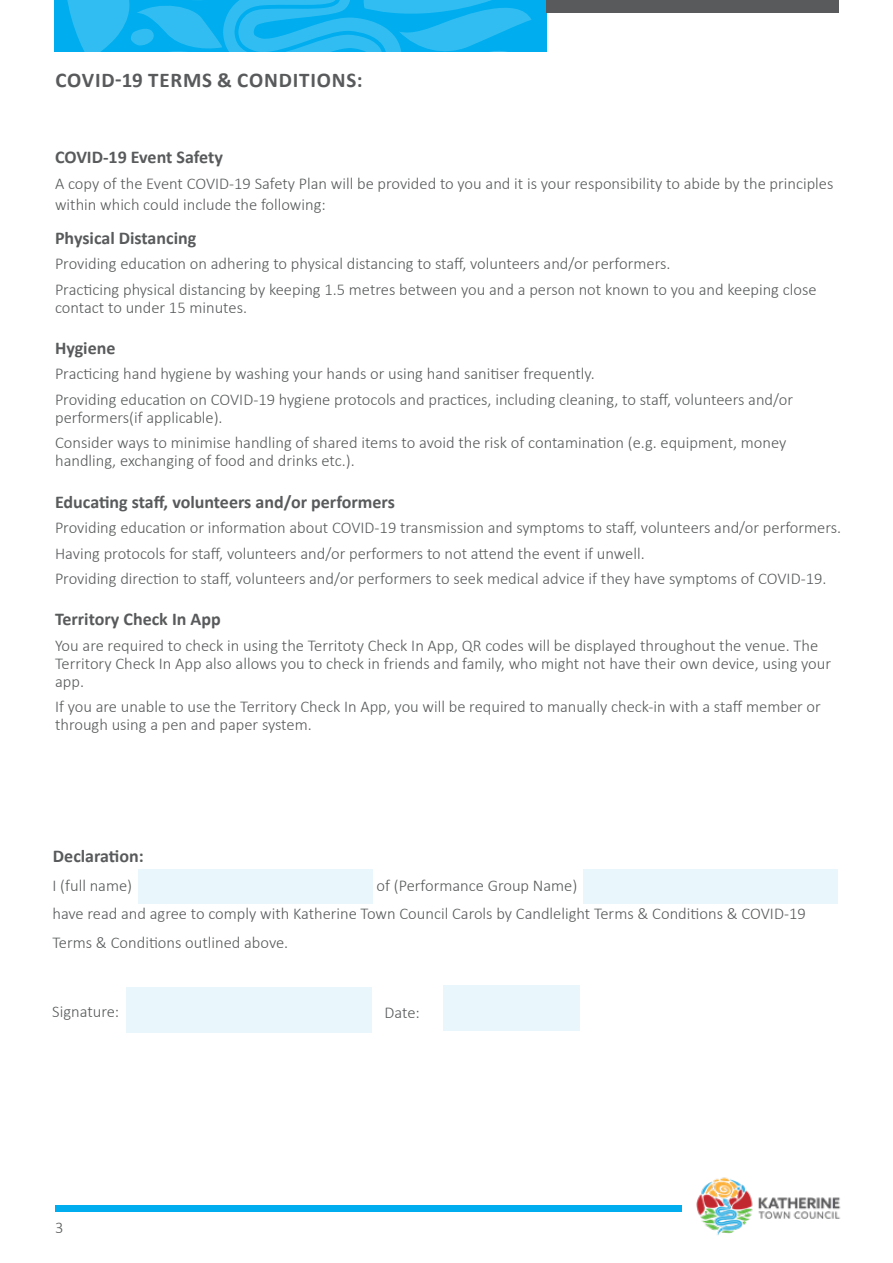
<style>
.page{position:relative;width:893px;height:1263px;background:#fff}
.page>*{position:absolute;margin:0;border:0;box-sizing:border-box;transform-origin:0 0}
.t1{font:700 21px "Calibri";letter-spacing:.04em;color:#585a5b}
.t2{font:700 18px "Calibri";color:#585a5b}
.t3{font:300 16.5px/25.5px "Calibri";color:#585a5b}
</style>
<div class="page">
<div style="left:126px;top:987px;width:246px;height:45px;background:#e9f6fc"></div>
<div style="left:138px;top:870px;width:234px;height:34px;background:#e9f6fc"></div>
<div style="left:584px;top:870px;width:254px;height:34px;background:#e9f6fc"></div>
<div style="left:443px;top:985px;width:136px;height:45px;background:#e9f6fc"></div>
<div style="left:55px;top:1206px;width:626px;height:6px;background:#00aeef"></div>
<img style="left:696px;top:1177px;width:145px;height:59px">
<div style="left:54px;top:0;width:492px;height:52px;background:#00aeef"></div>
<svg style="left:67px;top:0;width:465px;height:52px"></svg>
<div style="left:546px;top:0;width:293px;height:12px;background:#585a5b"></div>
<p class="t1" style="left:55px;top:65px;width:309px">COVID-19 TERMS &amp; CONDITIONS:</p>
<p class="t2" style="left:55px;top:144px;width:169px">COVID-19 Event Safety</p>
<p class="t3" style="left:55px;top:172px;width:780px;line-height:21.6px">A copy of the Event COVID-19 Safety Plan will be provided to you and it is your responsibility to abide by the principles within which could include the following:</p>
<p class="t2" style="left:55px;top:225px;width:143px">Physical Distancing</p>
<p class="t3" style="left:55px;top:251px;width:763px">Providing education on adhering to physical distancing to staff, volunteers and/or performers.<br>Practicing physical distancing by keeping 1.5 metres between you and a person not known to you and keeping close</p>
<p class="t3" style="left:55px;top:294px;width:194px">contact to under 15 minutes.</p>
<p class="t2" style="left:55px;top:335px;width:62px">Hygiene</p>
<p class="t3" style="left:55px;top:361px;width:740px">Practicing hand hygiene by washing your hands or using hand sanitiser frequently.<br>Providing education on COVID-19 hygiene protocols and practices, including cleaning, to staff, volunteers and/or</p>
<p class="t3" style="left:55px;top:405px;width:733px">performers(if applicable).<br>Consider ways to minimise handling of shared items to avoid the risk of contamination (e.g. equipment, money</p>
<p class="t3" style="left:55px;top:448px;width:301px">handling, exchanging of food and drinks etc.).</p>
<p class="t2" style="left:55px;top:489px;width:341px">Educating staff, volunteers and/or performers</p>
<p class="t3" style="left:55px;top:515px;width:788px">Providing education or information about COVID-19 transmission and symptoms to staff, volunteers and/or performers.<br>Having protocols for staff, volunteers and/or performers to not attend the event if unwell.<br>Providing direction to staff, volunteers and/or performers to seek medical advice if they have symptoms of COVID-19.</p>
<p class="t2" style="left:55px;top:606px;width:167px">Territory Check In App</p>
<p class="t3" style="left:55px;top:636px;width:777px;line-height:18px">You are required to check in using the Territoty Check In App, QR codes will be displayed throughout the venue. The<br>Territory Check In App also allows you to check in friends and family, who might not have their own device, using your app.</p>
<p class="t3" style="left:55px;top:697px;width:767px;line-height:18px">If you are unable to use the Territory Check In App, you will be required to manually check-in with a staff member or through using a pen and paper system.</p>
<p class="t2" style="left:53px;top:843px;width:92px">Declaration:</p>
<p class="t3" style="left:52px;top:871px;width:755px;line-height:28.5px;text-indent:324px">of (Performance Group Name)<br>have read and agree to comply with Katherine Town Council Carols by Candlelight Terms &amp; Conditions &amp; COVID-19<br>Terms &amp; Conditions outlined above.</p>
<p class="t3" style="left:52px;top:872px;width:81px">I (full name)</p>
<p class="t3" style="left:52px;top:998px;width:68px">Signature:</p>
<p class="t3" style="left:55px;top:1214px;width:10px">3</p>
<p class="t3" style="left:385px;top:999px;width:37px">Date:</p>
</div>
